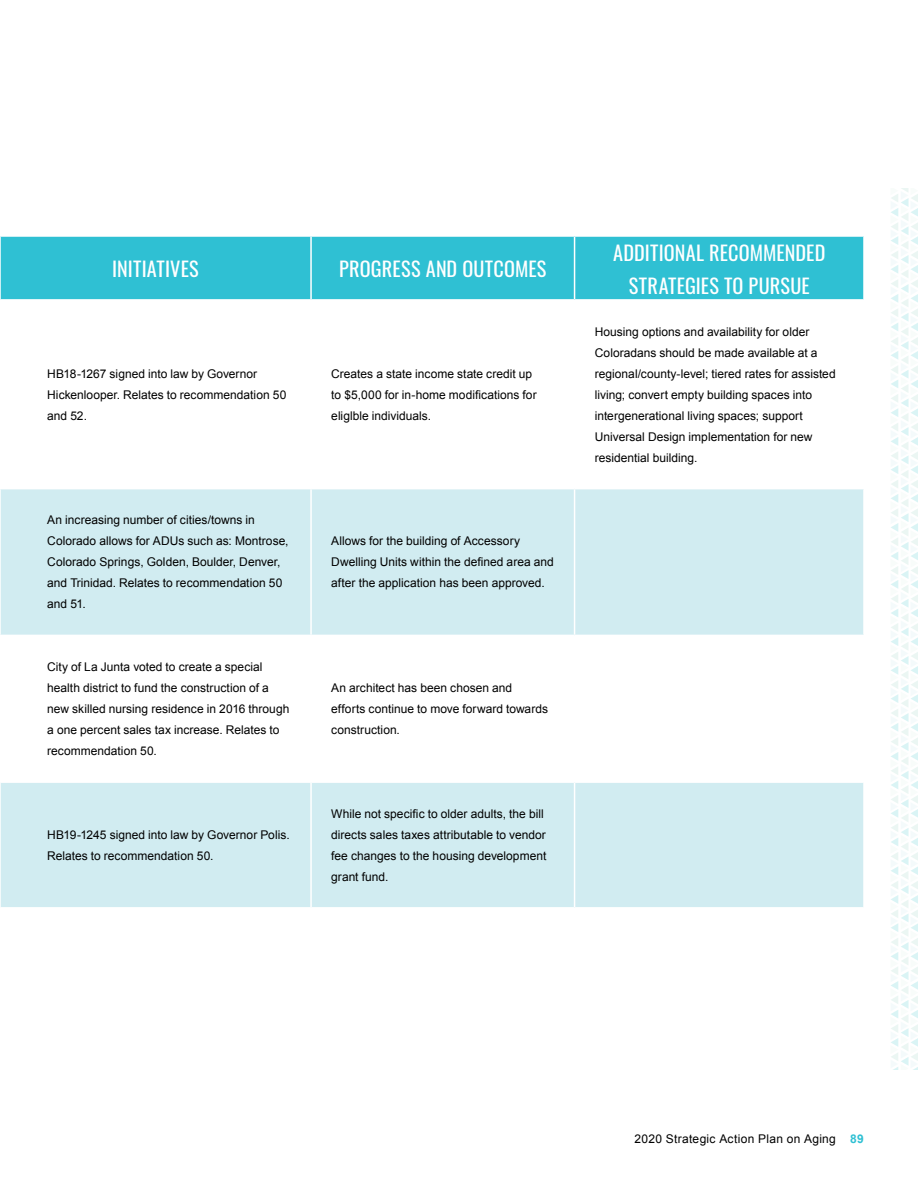
<style>
.page{position:relative;width:918px;height:1188px;background:#fff}
.page>*{position:absolute;margin:0;border:0;box-sizing:border-box;transform-origin:0 0}
.t1{font:20.25px/33px "Oswald";letter-spacing:.01em;color:#fff;text-align:center}
.t2{font:12px/21px "Arial";color:#000}
.t3{font:12px "Arial";letter-spacing:.03em;color:#000}
.s1{font-weight:700;color:#2fc0d3}
</style>
<div class="page">
<svg style="left:891px;top:188px;width:27px;height:881px"></svg>
<div style="left:1px;top:237px;width:862px;height:62px;background:#2fc0d3"></div>
<svg style="left:1px;top:489px;width:862px;height:418px;fill:#d1ecf1"></svg>
<hr style="left:310px;top:237px;width:2px;height:62px;background:#fff">
<hr style="left:574px;top:237px;width:1px;height:62px;background:#fff">
<hr style="left:310px;top:489px;width:2px;height:146px;background:#fff">
<hr style="left:574px;top:489px;width:1px;height:146px;background:#fff">
<hr style="left:0;top:635px;width:311px;height:1px;background:#fff">
<hr style="left:311px;top:635px;width:264px;height:1px;background:#fff">
<hr style="left:310px;top:636px;width:2px;height:145px;background:#fff">
<hr style="left:575px;top:635px;width:290px;height:1px;background:#fff">
<hr style="left:574px;top:636px;width:1px;height:145px;background:#fff">
<hr style="left:310px;top:783px;width:2px;height:124px;background:#fff">
<hr style="left:574px;top:783px;width:1px;height:124px;background:#fff">
<hr style="left:0;top:781px;width:311px;height:2px;background:#fff">
<hr style="left:311px;top:781px;width:264px;height:2px;background:#fff">
<hr style="left:575px;top:781px;width:290px;height:2px;background:#fff">
<h1 class="t1" style="left:112px;top:251px;width:88px">INITIATIVES</h1>
<h1 class="t1" style="left:339px;top:251px;width:209px">PROGRESS AND OUTCOMES</h1>
<p class="t2" style="left:47px;top:363px;width:241px">HB18-1267 signed into law by Governor<br>Hickenlooper. Relates to recommendation 50 and 52.</p>
<p class="t2" style="left:331px;top:363px;width:207px">Creates a state income state credit up to $5,000 for in-home modifications for eliglble individuals.</p>
<p class="t2" style="left:47px;top:510px;width:243px">An increasing number of cities/towns in Colorado allows for ADUs such as: Montrose, Colorado Springs, Golden, Boulder, Denver, and Trinidad. Relates to recommendation 50 and 51.</p>
<p class="t2" style="left:47px;top:657px;width:244px">City of La Junta voted to create a special health district to fund the construction of a new skilled nursing residence in 2016 through a one percent sales tax increase. Relates to recommendation 50.</p>
<p class="t2" style="left:47px;top:824px;width:244px">HB19-1245 signed into law by Governor Polis.<br>Relates to recommendation 50.</p>
<p class="t2" style="left:331px;top:531px;width:224px">Allows for the building of Accessory<br>Dwelling Units within the defined area and after the application has been approved.</p>
<p class="t2" style="left:331px;top:678px;width:218px">An architect has been chosen and efforts continue to move forward towards construction.</p>
<p class="t2" style="left:331px;top:803px;width:217px">While not specific to older adults, the bill directs sales taxes attributable to vendor fee changes to the housing development grant fund.</p>
<h1 class="t1" style="left:613px;top:234px;width:214px">ADDITIONAL RECOMMENDED<br>STRATEGIES TO PURSUE</h1>
<p class="t2" style="left:595px;top:321px;width:242px">Housing options and availability for older Coloradans should be made available at a regional/county-level; tiered rates for assisted living; convert empty building spaces into intergenerational living spaces; support Universal Design implementation for new residential building.</p>
<p class="t3" style="left:634px;top:1131px;width:231px">2020 Strategic Action Plan on Aging <span class="s1">89</span></p>
</div>
